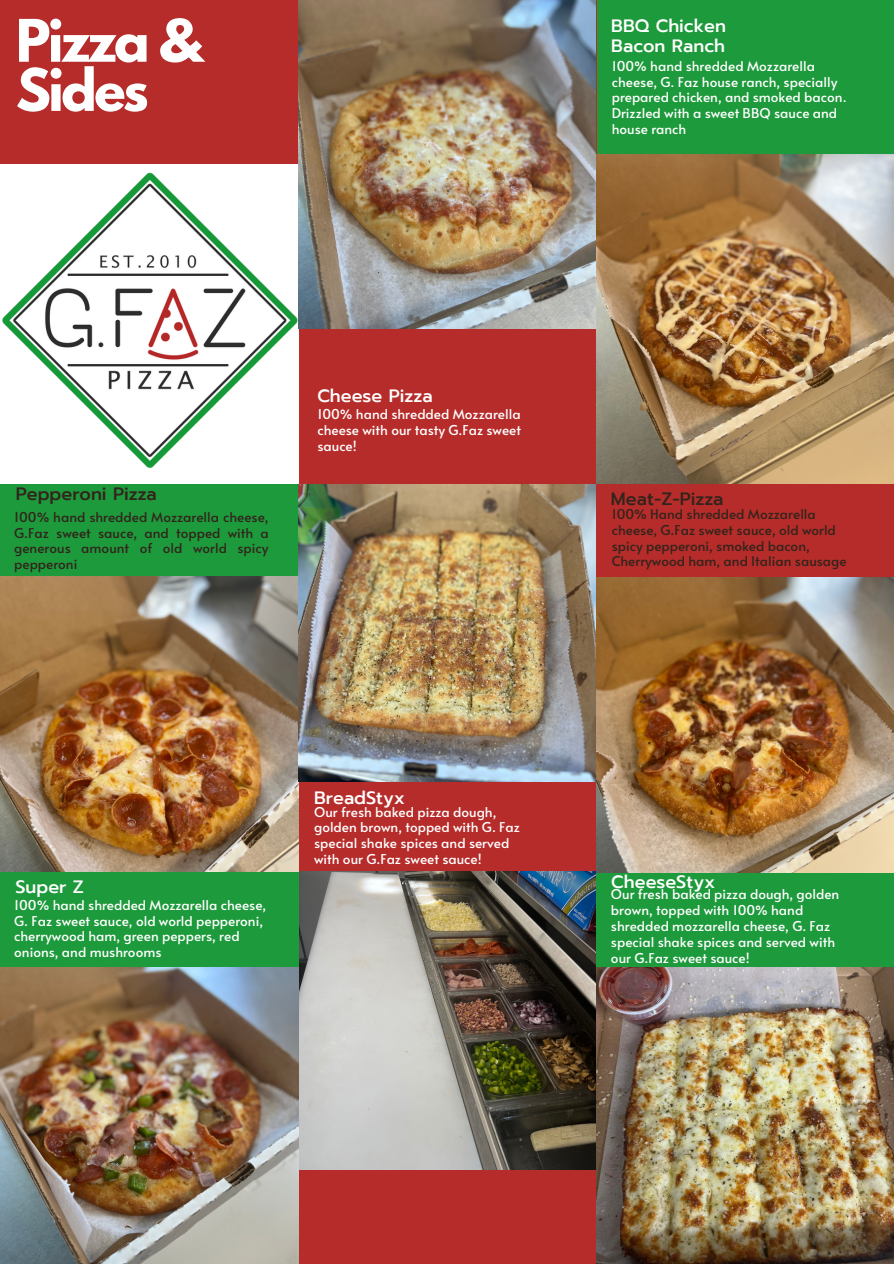
<style>
.page{position:relative;width:894px;height:1264px;background:#fff}
.page>*{position:absolute;margin:0;border:0;box-sizing:border-box;transform-origin:0 0}
.t1{font:700 51.9px/49.2px "League Spartan";letter-spacing:-.05em;color:#fff}
.t2{font:500 17.85px/20.2px "Prompt";color:#fff}
.t3{font:500 17.85px "Prompt";color:#32241c}
.t4{font:13.5px/15.8px "Alata";color:#fff}
.t5{font:13.5px/15.8px "Alata";color:#32241c}
</style>
<div class="page">
<div style="left:0;top:0;width:893px;height:1263px;background:#b62c2a"></div>
<div style="left:0;top:484px;width:306px;height:101px;background:#1d9a3b"></div>
<img style="left:0;top:164px;width:299px;height:320px">
<img style="left:298px;top:0;width:297px;height:329px">
<div style="left:597px;top:0;width:296px;height:164px;background:#1d9a3b"></div>
<img style="left:596px;top:154px;width:297px;height:329px">
<img style="left:1px;top:577px;width:297px;height:295px">
<div style="left:0;top:872px;width:300px;height:102px;background:#1d9a3b"></div>
<img style="left:1px;top:967px;width:297px;height:296px">
<img style="left:298px;top:484px;width:297px;height:297px">
<img style="left:299px;top:871px;width:297px;height:298px">
<div style="left:596px;top:862px;width:297px;height:112px;background:#1d9a3b"></div>
<img style="left:596px;top:577px;width:297px;height:295px">
<img style="left:596px;top:967px;width:297px;height:296px">
<p class="t1" style="left:16px;top:23px;width:187px">Pizza &amp;<br>Sides</p>
<p class="t2" style="left:611px;top:16px;width:116px">BBQ Chicken<br>Bacon Ranch</p>
<p class="t4" style="left:611px;top:57px;width:236px">100% hand shredded Mozzarella cheese, G. Faz house ranch, specially prepared chicken, and smoked bacon.<br>Drizzled with a sweet BBQ sauce and house ranch</p>
<p class="t3" style="left:16px;top:481px;width:142px">Pepperoni Pizza</p>
<p class="t5" style="left:14px;top:508px;width:256px;text-align:justify">100% hand shredded Mozzarella cheese, G.Faz sweet sauce, and topped with a generous amount of old world spicy pepperoni</p>
<p class="t2" style="left:317px;top:386px;width:117px">Cheese Pizza</p>
<p class="t4" style="left:317px;top:406px;width:205px;text-align:justify">100% hand shredded Mozzarella cheese with our tasty G.Faz sweet sauce!</p>
<p class="t2" style="left:15px;top:876px;width:70px">Super Z</p>
<p class="t4" style="left:14px;top:896px;width:253px">100% hand shredded Mozzarella cheese, G. Faz sweet sauce, old world pepperoni, cherrywood ham, green peppers, red onions, and mushrooms</p>
<p class="t2" style="left:314px;top:787px;width:93px">BreadStyx</p>
<p class="t4" style="left:314px;top:803px;width:207px">Our fresh baked pizza dough, golden brown, topped with G. Faz special shake spices and served with our G.Faz sweet sauce!</p>
<p class="t3" style="left:610px;top:485px;width:114px">Meat-Z-Pizza</p>
<p class="t5" style="left:611px;top:505px;width:236px">100% Hand shredded Mozzarella cheese, G.Faz sweet sauce, old world spicy pepperoni, smoked bacon, Cherrywood ham, and Italian sausage</p>
<p class="t2" style="left:611px;top:871px;width:105px">CheeseStyx</p>
<p class="t4" style="left:610px;top:886px;width:230px">Our fresh baked pizza dough, golden brown, topped with 100% hand shredded mozzarella cheese, G. Faz special shake spices and served with our G.Faz sweet sauce!</p>
</div>
